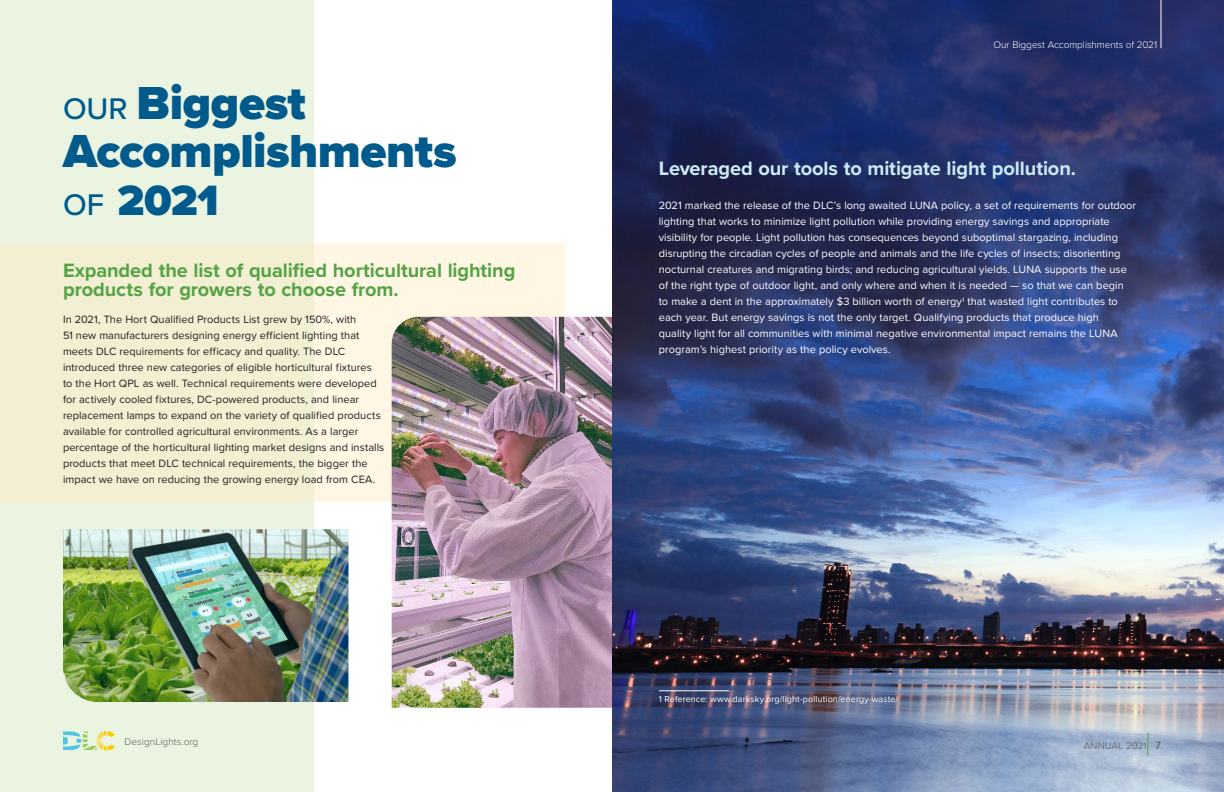
<style>
.page{position:relative;width:1224px;height:792px;background:#fff}
.page>*{position:absolute;margin:0;border:0;box-sizing:border-box;transform-origin:0 0}
.t1{font:900 48px/48px "Proxima Nova";letter-spacing:-.01em;color:#005a8b}
.t2{font:900 44px "Proxima Nova";color:#005a8b}
.t3{font:700 20px/19.2px "Proxima Nova";letter-spacing:-.005em;color:#54a345}
.t4{font:700 20px "Proxima Nova";letter-spacing:-.005em;color:#cdecf6}
.t5{font:11px/16px "Proxima Nova";letter-spacing:.005em;color:#fff}
.t6{font:11px/16px "Proxima Nova";letter-spacing:.005em;color:#221f1f}
.t7{font:300 10px "Proxima Nova";letter-spacing:-.005em;color:#fff}
.t8{font:300 10px "Proxima Nova";letter-spacing:.005em;color:#5a5e5e}
.t9{font:9px "Proxima Nova";letter-spacing:.01em;color:#fff}
.s1{font-weight:500;font-size:31px}
.s2{font-weight:500;font-size:11px}
</style>
<div class="page">
<div style="left:0;top:0;width:314px;height:792px;background:#ebf4e0"></div>
<div style="left:0;top:243px;width:565px;height:259px;background:linear-gradient(to right,#efedcd,#fff7e7)"></div>
<img style="left:612px;top:0;width:612px;height:792px">
<hr style="left:1161px;top:0;width:1px;height:48px;background:#fff">
<svg style="left:63px;top:731px;width:52px;height:19px"></svg>
<svg style="left:1148px;top:733px;width:1px;height:23px"></svg>
<img style="left:392px;top:317px;width:220px;height:391px">
<hr style="left:659px;top:691px;width:70px;height:1px;background:#fff">
<img style="left:63px;top:529px;width:285px;height:173px">
<h1 class="t1" style="left:63px;top:82px;width:395px"><span class="s1">OUR</span> Biggest<br>Accomplishments</h1>
<h2 class="t2" style="left:63px;top:182px;width:157px"><span class="s1">OF</span> 2021</h2>
<h3 class="t3" style="left:63px;top:262px;width:454px">Expanded the list of qualified horticultural lighting products for growers to choose from.</h3>
<p class="t6" style="left:63px;top:312px;width:323px">In 2021, The Hort Qualified Products List grew by 150%, with<br>51 new manufacturers designing energy efficient lighting that meets DLC requirements for efficacy and quality. The DLC introduced three new categories of eligible horticultural fixtures<br>to the Hort QPL as well. Technical requirements were developed for actively cooled fixtures, DC-powered products, and linear replacement lamps to expand on the variety of qualified products available for controlled agricultural environments. As a larger percentage of the horticultural lighting market designs and installs products that meet DLC technical requirements, the bigger the impact we have on reducing the growing energy load from CEA.</p>
<p class="t7" style="left:994px;top:40px;width:165px">Our Biggest Accomplishments of 2021</p>
<h3 class="t4" style="left:659px;top:160px;width:419px">Leveraged our tools to mitigate light pollution.</h3>
<p class="t5" style="left:659px;top:198px;width:479px">2021 marked the release of the DLC’s long awaited LUNA policy, a set of requirements for outdoor lighting that works to minimize light pollution while providing energy savings and appropriate visibility for people. Light pollution has consequences beyond suboptimal stargazing, including disrupting the circadian cycles of people and animals and the life cycles of insects; disorienting nocturnal creatures and migrating birds; and reducing agricultural yields. LUNA supports the use of the right type of outdoor light, and only where and when it is needed — so that we can begin<br>to make a dent in the approximately $3 billion worth of energy<sup>1</sup> that wasted light contributes to each year. But energy savings is not the only target. Qualifying products that produce high<br>quality light for all communities with minimal negative environmental impact remains the LUNA program’s highest priority as the policy evolves.</p>
<p class="t9" style="left:659px;top:695px;width:241px">1 Reference: www.darksky.org/light-pollution/energy-waste/</p>
<p class="t8" style="left:125px;top:737px;width:75px">DesignLights.org</p>
<p class="t8" style="left:1084px;top:741px;width:79px">ANNUAL 2021 <span class="s2">7</span></p>
</div>
